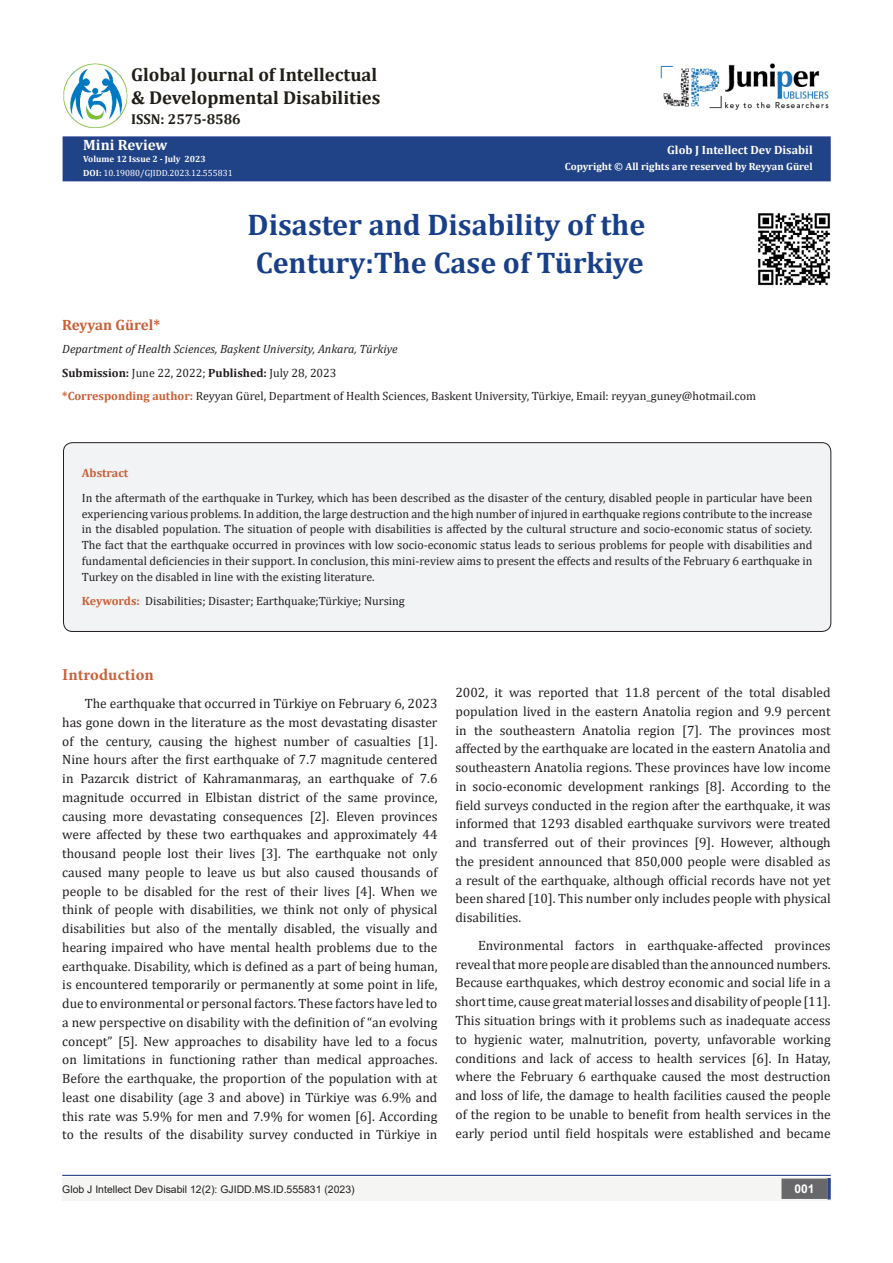
<style>
.page{position:relative;width:893px;height:1263px;background:#fff}
.page>*{position:absolute;margin:0;border:0;box-sizing:border-box;transform-origin:0 0}
.t1{font:700 30px/37.5px "Cambria";color:#183f89}
.t2{font:700 18.6px "Cambria";color:#201e17}
.No_Spacing{font:700 16.5px "Minion Pro";letter-spacing:.005em;color:#ca5f37}
.t3{font:700 15px "Cambria";color:#ca5f37}
.t4{font:700 15px "Cambria";color:#fffefc}
.t5{font:700 14.4px "Cambria";color:#201e17}
.t6{font:13.5px/18.8px "Cambria";color:#231f20;text-align:justify}
.t7{font:12px/15.8px "Cambria";color:#231f20;text-align:justify}
.t8{font:italic 12px "Cambria";color:#231f20}
.t9{font:700 12px "Cambria";color:#fffefc}
.t10{font:700 12px "Cambria";color:#ca5f37}
.t11{font:700 12px "Arial";color:#fff}
.t12{font:10.5px "Arial";color:#231f20}
.t13{font:700 10.5px "Cambria";color:#fffefc}
.t14{font:9px "Cambria";color:#fff}
.t15{font:700 9px "Cambria";color:#fffefc}
.s1{font-weight:700;color:#fffefc}
.s2{font-weight:700}
.s3{font-weight:700;color:#ca5f37}
</style>
<div class="page">
<div style="left:63px;top:137px;width:767px;height:44px;background:#204287"></div>
<div style="left:63px;top:136px;width:768px;height:45px;border:2px solid #253f8e"></div>
<div style="left:62px;top:1177px;width:494px;height:24px;background:#f5f5f4"></div>
<div style="left:510px;top:1177px;width:321px;height:24px;background:#f5f5f4"></div>
<div style="left:782px;top:1179px;width:45px;height:19px;background:#68676a"></div>
<div style="left:781px;top:1178px;width:46px;height:21px;border:2px solid #68676a"></div>
<svg style="left:827px;top:1178px;width:4px;height:21px"></svg>
<img style="left:660px;top:63px;width:169px;height:47px">
<hr style="left:62px;top:1175px;width:769px;height:1px;background:#253f8e">
<img style="left:63px;top:63px;width:64px;height:65px">
<div style="left:63px;top:443px;width:768px;height:188px;background:#f2f3f4;border-radius:9px"></div>
<div style="left:63px;top:442px;width:768px;height:190px;border:1px solid #231f20;border-radius:9px"></div>
<img style="left:758px;top:213px;width:73px;height:73px">
<p class="t2" style="left:131px;top:62px;width:248px">Global Journal of Intellectual</p>
<p class="t2" style="left:131px;top:85px;width:251px">&amp; Developmental Disabilities</p>
<p class="t5" style="left:131px;top:109px;width:111px">ISSN: 2575-8586</p>
<p class="t4" style="left:83px;top:134px;width:86px">Mini Review</p>
<p class="t15" style="left:83px;top:153px;width:124px">Volume 12 Issue 2 - July 2023</p>
<p class="t14" style="left:83px;top:168px;width:151px"><span class="s1">DOI:</span> 10.19080/GJIDD.2023.12.555831</p>
<p class="t9" style="left:667px;top:142px;width:147px">Glob J Intellect Dev Disabil</p>
<p class="t13" style="left:565px;top:159px;width:250px">Copyright © All rights are reserved by Reyyan Gürel</p>
<p class="t1" style="left:248px;top:205px;width:399px">Disaster and Disability of the<br>Century:The Case of Türkiye</p>
<p class="t3" style="left:62px;top:314px;width:100px">Reyyan Gürel*</p>
<p class="t8" style="left:62px;top:341px;width:337px">Department of Health Sciences, Başkent University, Ankara, Türkiye</p>
<p class="t7" style="left:62px;top:365px;width:276px"><span class="s2">Submission:</span> June 22, 2022; <span class="s2">Published:</span> July 28, 2023</p>
<p class="t7" style="left:62px;top:388px;width:695px"><span class="s3">*Corresponding author:</span> Reyyan Gürel, Department of Health Sciences, Baskent University, Türkiye, Email: reyyan_guney@hotmail.com</p>
<p class="t10" style="left:82px;top:464px;width:48px">Abstract</p>
<p class="t7" style="left:82px;top:490px;width:732px">In the aftermath of the earthquake in Turkey, which has been described as the disaster of the century, disabled people in particular have been experiencing various problems. In addition, the large destruction and the high number of injured in earthquake regions contribute to the increase in the disabled population. The situation of people with disabilities is affected by the cultural structure and socio-economic status of society.<br>The fact that the earthquake occurred in provinces with low socio-economic status leads to serious problems for people with disabilities and fundamental deficiencies in their support. In conclusion, this mini-review aims to present the effects and results of the February 6 earthquake in Turkey on the disabled in line with the existing literature.</p>
<p class="t7" style="left:82px;top:593px;width:324px"><span class="s3">Keywords:</span> Disabilities; Disaster; Earthquake;Türkiye; Nursing</p>
<p class="No_Spacing" style="left:62px;top:663px;width:93px">Introduction</p>
<p class="t6" style="left:62px;top:694px;width:377px;text-indent:22px">The earthquake that occurred in Türkiye on February 6, 2023 has gone down in the literature as the most devastating disaster of the century, causing the highest number of casualties [1].<br>Nine hours after the first earthquake of 7.7 magnitude centered in Pazarcık district of Kahramanmaraş, an earthquake of 7.6 magnitude occurred in Elbistan district of the same province, causing more devastating consequences [2]. Eleven provinces were affected by these two earthquakes and approximately 44 thousand people lost their lives [3]. The earthquake not only caused many people to leave us but also caused thousands of people to be disabled for the rest of their lives [4]. When we think of people with disabilities, we think not only of physical disabilities but also of the mentally disabled, the visually and hearing impaired who have mental health problems due to the earthquake. Disability, which is defined as a part of being human, is encountered temporarily or permanently at some point in life, due to environmental or personal factors. These factors have led to a new perspective on disability with the definition of “an evolving concept” [5]. New approaches to disability have led to a focus on limitations in functioning rather than medical approaches.<br>Before the earthquake, the proportion of the population with at least one disability (age 3 and above) in Türkiye was 6.9% and this rate was 5.9% for men and 7.9% for women [6]. According to the results of the disability survey conducted in Türkiye in</p>
<p class="t6" style="left:455px;top:683px;width:377px">2002, it was reported that 11.8 percent of the total disabled population lived in the eastern Anatolia region and 9.9 percent in the southeastern Anatolia region [7]. The provinces most affected by the earthquake are located in the eastern Anatolia and southeastern Anatolia regions. These provinces have low income in socio-economic development rankings [8]. According to the field surveys conducted in the region after the earthquake, it was informed that 1293 disabled earthquake survivors were treated and transferred out of their provinces [9]. However, although the president announced that 850,000 people were disabled as a result of the earthquake, although official records have not yet been shared [10]. This number only includes people with physical disabilities.</p>
<p class="t6" style="left:455px;top:936px;width:377px;text-indent:22px">Environmental factors in earthquake-affected provinces reveal that more people are disabled than the announced numbers.<br>Because earthquakes, which destroy economic and social life in a short time, cause great material losses and disability of people [11].<br>This situation brings with it problems such as inadequate access to hygienic water, malnutrition, poverty, unfavorable working conditions and lack of access to health services [6]. In Hatay, where the February 6 earthquake caused the most destruction and loss of life, the damage to health facilities caused the people of the region to be unable to benefit from health services in the early period until field hospitals were established and became</p>
<p class="t12" style="left:62px;top:1182px;width:294px">Glob J Intellect Dev Disabil 12(2): GJIDD.MS.ID.555831 (2023)</p>
<p class="t11" style="left:794px;top:1180px;width:22px">001</p>
</div>
